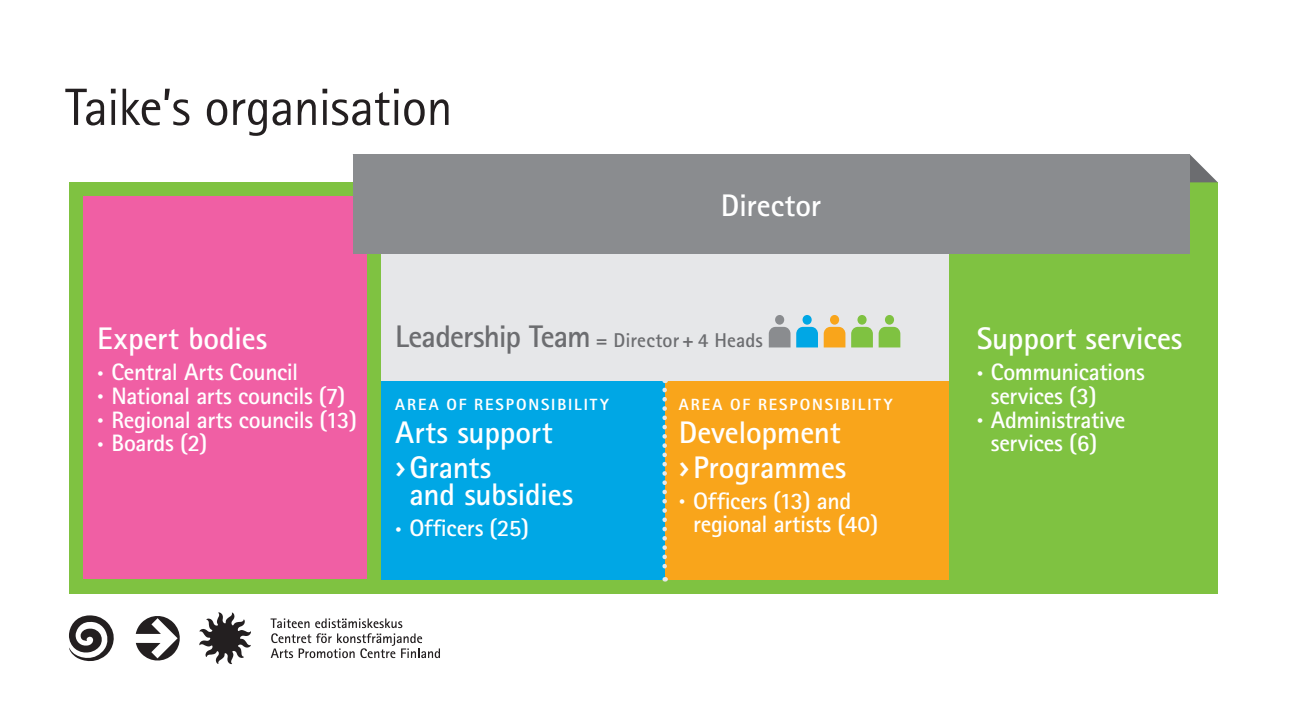
<style>
.page{position:relative;width:1295px;height:721px;background:#fff}
.page>*{position:absolute;margin:0;border:0;box-sizing:border-box;transform-origin:0 0}
.spec{font:52.5px "Rotis Sans Serif";letter-spacing:-.02em;color:#231f20}
.t1{font:700 31.25px/27.5px "Rotis Sans Serif";letter-spacing:-.005em;color:#fff}
.t2{font:700 23.75px/23.8px "Rotis Sans Serif";letter-spacing:-.015em;color:#fff}
.t3{font:700 20px "Rotis Sans Serif";letter-spacing:.005em;color:#6c6d70}
.vastuualue{font:800 16.25px "Rotis Sans Serif";letter-spacing:.115em;color:#fff}
.s1{font-size:31.25px}
.s2{font-size:12.5px}
.s3{font-family:"Open Sans";font-weight:600;font-size:32.5px}
</style>
<div class="page">
<div style="left:69px;top:182px;width:1148px;height:411px;background:#7fc241"></div>
<div style="left:381px;top:182px;width:567px;height:199px;background:#e6e7e9"></div>
<div style="left:381px;top:381px;width:283px;height:198px;background:#00a7e5"></div>
<div style="left:664px;top:381px;width:284px;height:198px;background:#f9a51b"></div>
<svg style="left:768px;top:315px;width:22px;height:32px"></svg>
<svg style="left:796px;top:315px;width:21px;height:32px"></svg>
<svg style="left:823px;top:315px;width:22px;height:32px"></svg>
<svg style="left:851px;top:315px;width:21px;height:32px"></svg>
<svg style="left:878px;top:315px;width:22px;height:32px"></svg>
<div style="left:83px;top:197px;width:284px;height:382px;background:#f05fa4"></div>
<svg style="left:270px;top:618px;width:170px;height:40px"></svg>
<svg style="left:136px;top:616px;width:44px;height:45px"></svg>
<svg style="left:69px;top:615px;width:45px;height:47px"></svg>
<svg style="left:199px;top:612px;width:52px;height:52px"></svg>
<svg style="left:1189px;top:154px;width:28px;height:28px"></svg>
<div style="left:352px;top:154px;width:837px;height:99px;background:#8a8c8f"></div>
<svg style="left:662px;top:390px;width:4px;height:191px"></svg>
<p class="spec" style="left:65px;top:76px;width:389px">Taike’s organisation</p>
<p class="t1" style="left:720px;top:191px;width:102px">Director</p>
<p class="t1" style="left:97px;top:324px;width:171px">Expert bodies</p>
<p class="t3" style="left:395px;top:328px;width:369px"><span class="s1">Leadership Team</span> = Director + 4 Heads</p>
<p class="t2" style="left:97px;top:360px;width:202px"><span class="s2">•</span> Central Arts Council</p>
<p class="t2" style="left:97px;top:383px;width:249px"><span class="s2">•</span> National arts councils (7)</p>
<p class="t2" style="left:97px;top:407px;width:261px"><span class="s2">•</span> Regional arts councils (13)</p>
<p class="t2" style="left:97px;top:431px;width:112px"><span class="s2">•</span> Boards (2)</p>
<p class="vastuualue" style="left:395px;top:394px;width:215px">AREA OF RESPONSIBILITY</p>
<p class="t1" style="left:395px;top:418px;width:159px">Arts support</p>
<p class="t1" style="left:409px;top:453px;width:165px;text-indent:-14px"><span class="s3">›</span>Grants<br>and subsidies</p>
<p class="t2" style="left:395px;top:516px;width:135px"><span class="s2">•</span> Officers (25)</p>
<p class="vastuualue" style="left:678px;top:394px;width:215px">AREA OF RESPONSIBILITY</p>
<p class="t1" style="left:678px;top:418px;width:163px">Development</p>
<p class="t1" style="left:678px;top:453px;width:169px"><span class="s3">›</span>Programmes</p>
<p class="t2" style="left:693px;top:488px;width:187px;text-indent:-14px"><span class="s2">•</span> Officers (13) and regional artists (40)</p>
<p class="t1" style="left:976px;top:324px;width:207px">Support services</p>
<p class="t2" style="left:990px;top:360px;width:155px;text-indent:-14px"><span class="s2">•</span> Communications services (3)</p>
<p class="t2" style="left:976px;top:407px;width:150px;text-align:center"><span class="s2">•</span> Administrative services (6)</p>
</div>
